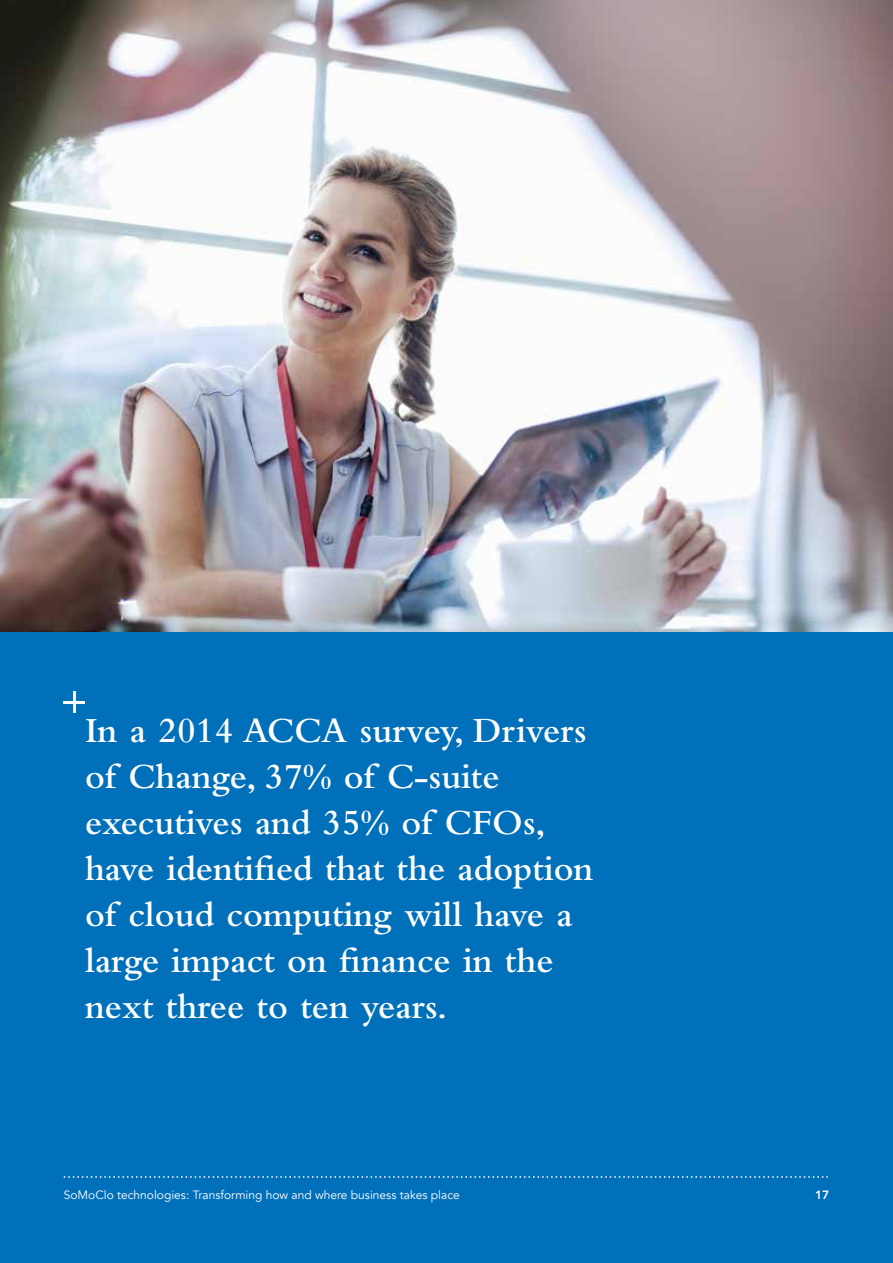
<style>
.page{position:relative;width:893px;height:1263px;background:#0070ba}
.page>*{position:absolute;margin:0;border:0;box-sizing:border-box;transform-origin:0 0}
.t1{font:600 36.75px/45.9px "Bembo";color:#fff}
.t2{font:12px "Avenir";color:#fff}
.t3{font:800 12px "Avenir";color:#fff}
</style>
<div class="page">
<img style="left:0;top:0;width:893px;height:631px">
<hr style="left:64px;top:701px;width:21px;height:2px;background:#fff">
<hr style="left:73px;top:691px;width:2px;height:22px;background:#fff">
<svg style="left:64px;top:1176px;width:764px;height:2px"></svg>
<p class="t1" style="left:85px;top:707px;width:510px">In a 2014 ACCA survey, Drivers of Change, 37% of C-suite executives and 35% of CFOs, have identified that the adoption of cloud computing will have a large impact on finance in the next three to ten years.</p>
<p class="t2" style="left:64px;top:1188px;width:398px">SoMoClo technologies: Transforming how and where business takes place</p>
<p class="t3" style="left:815px;top:1186px;width:16px">17</p>
</div>
